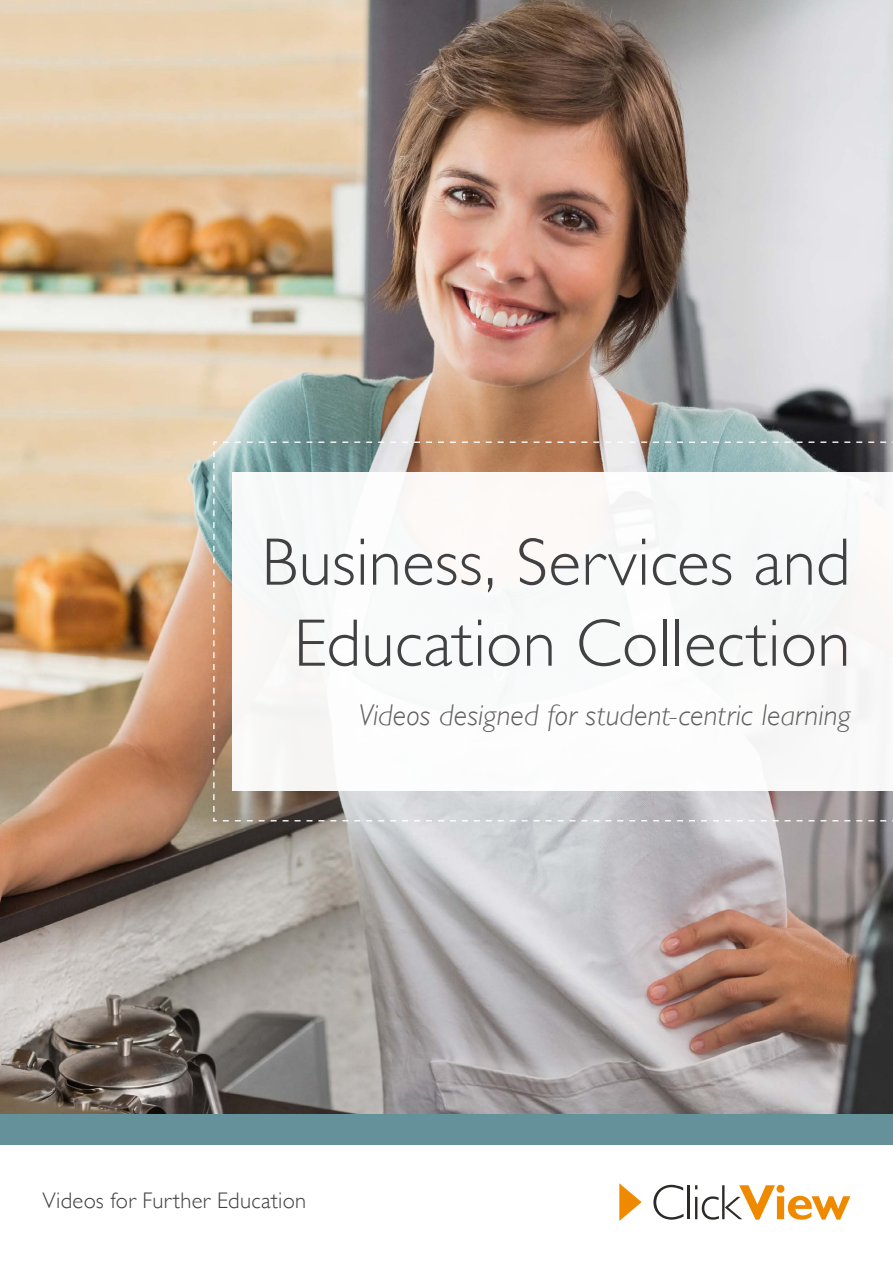
<style>
.page{position:relative;width:893px;height:1263px;background:#fff}
.page>*{position:absolute;margin:0;border:0;box-sizing:border-box;transform-origin:0 0}
.t1{font:300 67.5px/81px "Gill Sans";letter-spacing:.005em;color:#414042;text-align:center}
.t2{font:italic 300 30px "Gill Sans";letter-spacing:.005em;color:#605f5e}
.t3{font:300 22.5px "Gill Sans";letter-spacing:.015em;color:#414042}
</style>
<div class="page">
<img style="left:0;top:0;width:893px;height:1114px">
<svg style="left:619px;top:1183px;width:23px;height:37px"></svg>
<svg style="left:653px;top:1185px;width:30px;height:35px"></svg>
<hr style="left:687px;top:1185px;width:2px;height:34px;background:#2c2a27">
<svg style="left:695px;top:1185px;width:155px;height:35px"></svg>
<svg style="left:212px;top:441px;width:681px;height:381px;background:#a8a49e"></svg>
<div style="left:232px;top:472px;width:661px;height:319px;background:#fff"></div>
<div style="left:0;top:1114px;width:893px;height:30px;background:#65919b"></div>
<h1 class="t1" style="left:261px;top:519px;width:590px">Business, Services and<br>Education Collection</h1>
<p class="t2" style="left:358px;top:698px;width:494px">Videos designed for student-centric learning</p>
<p class="t3" style="left:43px;top:1183px;width:265px">Videos for Further Education</p>
</div>
